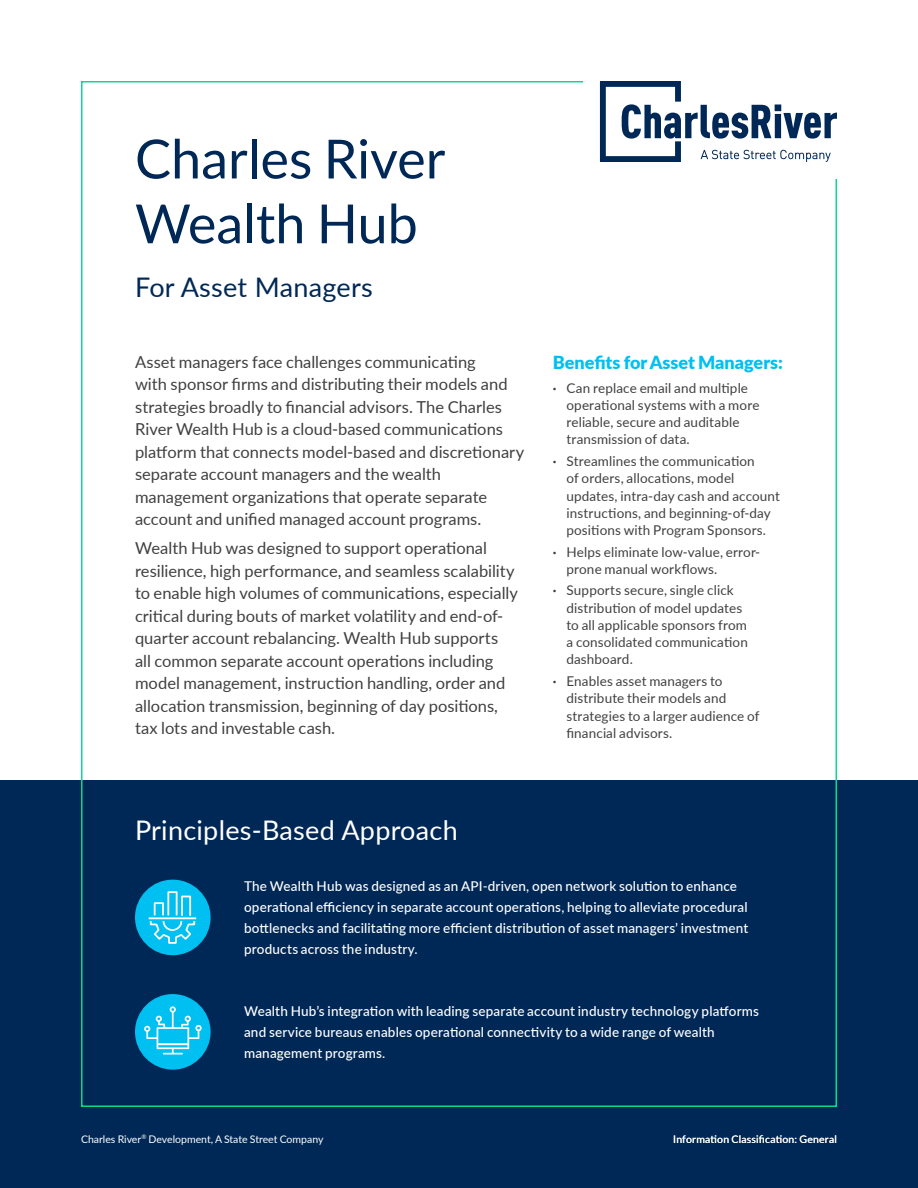
<style>
.page{position:relative;width:918px;height:1188px;background:#fff}
.page>*{position:absolute;margin:0;border:0;box-sizing:border-box;transform-origin:0 0}
.Headline{font:54px/64.8px "Lato";color:#002856}
.Stat_Headline{font:27px "Lato";letter-spacing:.01em;color:#fff}
.Stat_Headline-2{font:27px "Lato";letter-spacing:.01em;color:#002856}
.t1{font:900 18px "Lato";color:#00c0f2}
.Body_Copy{font:16.5px/22.5px "Lato";color:#414041}
.t2{font:13.5px/17.2px "Lato";letter-spacing:.01em;color:#414041}
.Call_Out_Blurb{font:500 13.5px/21px "Lato";letter-spacing:.01em;color:#fff}
.Body_Copy-2{font:10.5px "Lato";color:#fff}
.Body_Copy-3{font:10.5px "Lato";letter-spacing:.02em;color:#fff}
.s1{font-weight:700}
</style>
<div class="page">
<div style="left:0;top:780px;width:918px;height:408px;background:#002856"></div>
<div style="left:135px;top:880px;width:76px;height:75px;background:#00c0f2;border-radius:50%"></div>
<div style="left:135px;top:994px;width:76px;height:76px;background:#00c0f2;border-radius:50%"></div>
<svg style="left:149px;top:919px;width:47px;height:25px"></svg>
<div style="left:181px;top:896px;width:10px;height:21px;border:2px solid #fff"></div>
<div style="left:154px;top:902px;width:10px;height:14px;border:2px solid #fff"></div>
<div style="left:167px;top:891px;width:11px;height:25px;border:2px solid #fff"></div>
<hr style="left:149px;top:917px;width:47px;height:2px;background:#fff">
<svg style="left:144px;top:1006px;width:58px;height:48px"></svg>
<svg style="left:600px;top:81px;width:237px;height:81px"></svg>
<p class="Headline" style="left:135px;top:124px;width:312px">Charles River<br>Wealth Hub</p>
<p class="Stat_Headline-2" style="left:135px;top:268px;width:239px">For Asset Managers</p>
<p class="Body_Copy" style="left:135px;top:350px;width:391px">Asset managers face challenges communicating<br>with sponsor firms and distributing their models and strategies broadly to financial advisors. The Charles River Wealth Hub is a cloud-based communications platform that connects model-based and discretionary separate account managers and the wealth management organizations that operate separate account and unified managed account programs.</p>
<p class="Body_Copy" style="left:135px;top:536px;width:384px">Wealth Hub was designed to support operational resilience, high performance, and seamless scalability to enable high volumes of communications, especially critical during bouts of market volatility and end-of&shy;quarter account rebalancing. Wealth Hub supports all common separate account operations including model management, instruction handling, order and allocation transmission, beginning of day positions, tax lots and investable cash.</p>
<p class="t1" style="left:553px;top:349px;width:232px">Benefits for Asset Managers:</p>
<p class="t2" style="left:566px;top:379px;width:195px;text-indent:-14px"><span class="s1">·</span> Can replace email and multiple operational systems with a more reliable, secure and auditable transmission of data.</p>
<p class="t2" style="left:566px;top:452px;width:215px;text-indent:-14px"><span class="s1">·</span> Streamlines the communication<br>of orders, allocations, model updates, intra-day cash and account instructions, and beginning-of-day positions with Program Sponsors.</p>
<p class="t2" style="left:566px;top:543px;width:195px;text-indent:-14px"><span class="s1">·</span> Helps eliminate low-value, error&shy;prone manual workflows.</p>
<p class="t2" style="left:566px;top:581px;width:183px;text-indent:-14px"><span class="s1">·</span> Supports secure, single click distribution of model updates to all applicable sponsors from a consolidated communication dashboard.</p>
<p class="t2" style="left:566px;top:672px;width:194px;text-indent:-14px"><span class="s1">·</span> Enables asset managers to distribute their models and strategies to a larger audience of financial advisors.</p>
<p class="Stat_Headline" style="left:135px;top:810px;width:324px">Principles-Based Approach</p>
<p class="Call_Out_Blurb" style="left:244px;top:875px;width:506px">The Wealth Hub was designed as an API-driven, open network solution to enhance operational efficiency in separate account operations, helping to alleviate procedural bottlenecks and facilitating more efficient distribution of asset managers’ investment products across the industry.</p>
<p class="Call_Out_Blurb" style="left:244px;top:1000px;width:517px">Wealth Hub’s integration with leading separate account industry technology platforms and service bureaus enables operational connectivity to a wide range of wealth management programs.</p>
<p class="Body_Copy-2" style="left:81px;top:1132px;width:244px">Charles River<sup>®</sup> Development, A State Street Company</p>
<p class="Body_Copy-3" style="left:673px;top:1132px;width:165px">Information Classification: General</p>
</div>
